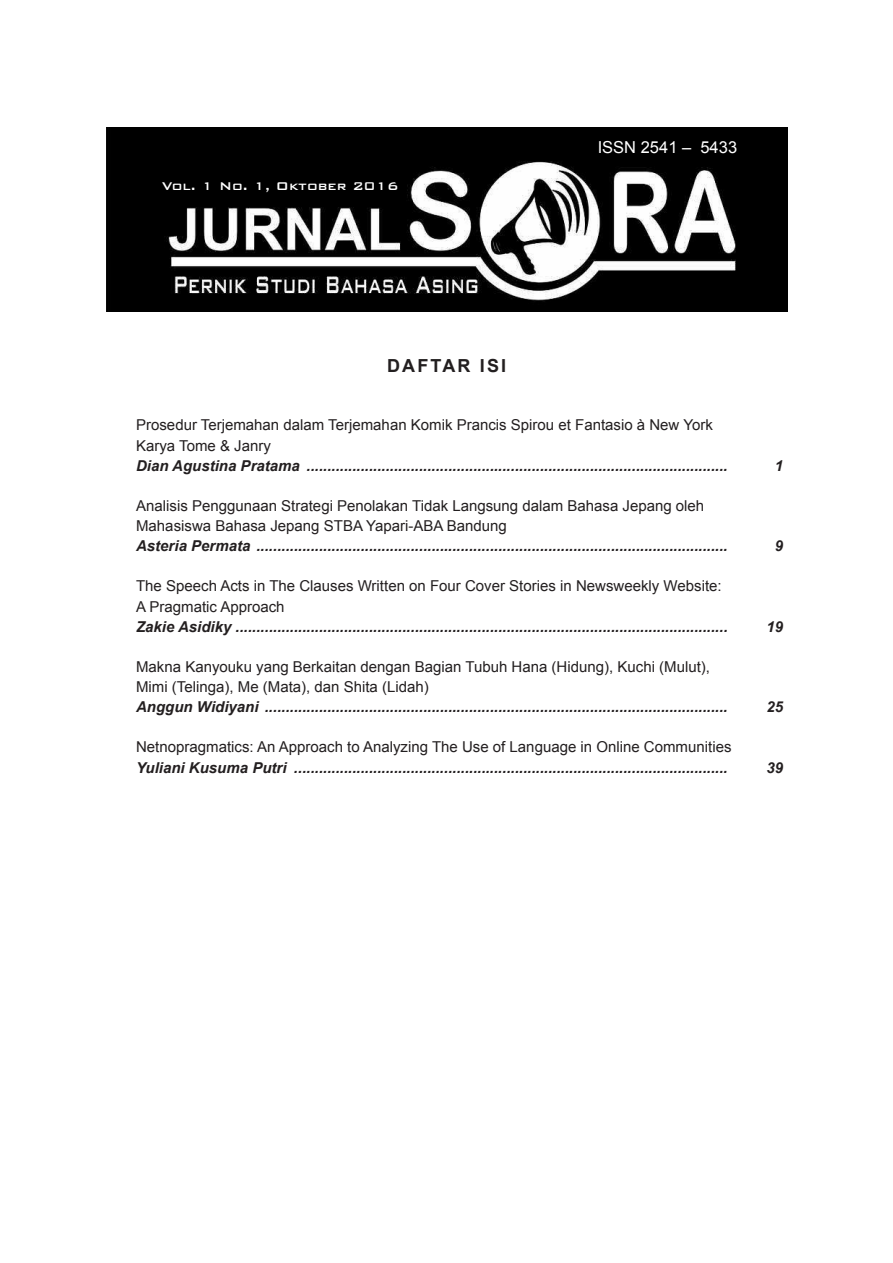
<style>
.page{position:relative;width:893px;height:1263px;background:#fff}
.page>*{position:absolute;margin:0;border:0;box-sizing:border-box;transform-origin:0 0}
.t1{font:700 18px "Arial";letter-spacing:.12em;color:#231f20}
.t2{font:16.5px "Arial";color:#fff}
.t3{font:italic 700 15px "Arial";color:#231f20}
.t4{font:15px/20.1px "Arial";color:#231f20}
.t5{font:500 15px "Bank Gothic BT";color:#fff}
</style>
<div class="page">
<img style="left:106px;top:128px;width:681px;height:183px">
<p class="t5" style="left:162px;top:178px;width:238px">Vol. 1 No. 1, Oktober 2016</p>
<p class="t1" style="left:387px;top:355px;width:121px">DAFTAR ISI</p>
<p class="t2" style="left:597px;top:138px;width:81px">ISSN 2541</p>
<p class="t2" style="left:700px;top:138px;width:38px">5433</p>
<p class="t4" style="left:136px;top:415px;width:578px">Prosedur Terjemahan dalam Terjemahan Komik Prancis Spirou et Fantasio ‡ New York<br>Karya Tome &amp; Janry</p>
<p class="t3" style="left:136px;top:457px;width:593px">Dian Agustina Pratama .....................................................................................................</p>
<p class="t3" style="left:774px;top:457px;width:10px">1</p>
<p class="t4" style="left:136px;top:496px;width:569px">Analisis Penggunaan Strategi Penolakan Tidak Langsung dalam Bahasa Jepang oleh<br>Mahasiswa Bahasa Jepang STBA Yapari-ABA Bandung</p>
<p class="t3" style="left:136px;top:538px;width:593px">Asteria Permata .................................................................................................................</p>
<p class="t3" style="left:774px;top:538px;width:10px">9</p>
<p class="t4" style="left:136px;top:576px;width:587px">The Speech Acts in The Clauses Written on Four Cover Stories in Newsweekly Website:<br>A Pragmatic Approach</p>
<p class="t3" style="left:136px;top:618px;width:593px">Zakie Asidiky ......................................................................................................................</p>
<p class="t3" style="left:766px;top:618px;width:18px">19</p>
<p class="t4" style="left:136px;top:657px;width:575px">Makna Kanyouku yang Berkaitan dengan Bagian Tubuh Hana (Hidung), Kuchi (Mulut),<br>Mimi (Telinga), Me (Mata), dan Shita (Lidah)</p>
<p class="t3" style="left:136px;top:699px;width:593px">Anggun Widiyani ...............................................................................................................</p>
<p class="t3" style="left:766px;top:699px;width:18px">25</p>
<p class="t4" style="left:136px;top:737px;width:597px">Netnopragmatics: An Approach to Analyzing The Use of Language in Online Communities</p>
<p class="t3" style="left:136px;top:759px;width:593px">Yuliani Kusuma Putri ........................................................................................................</p>
<p class="t3" style="left:766px;top:759px;width:18px">39</p>
</div>
